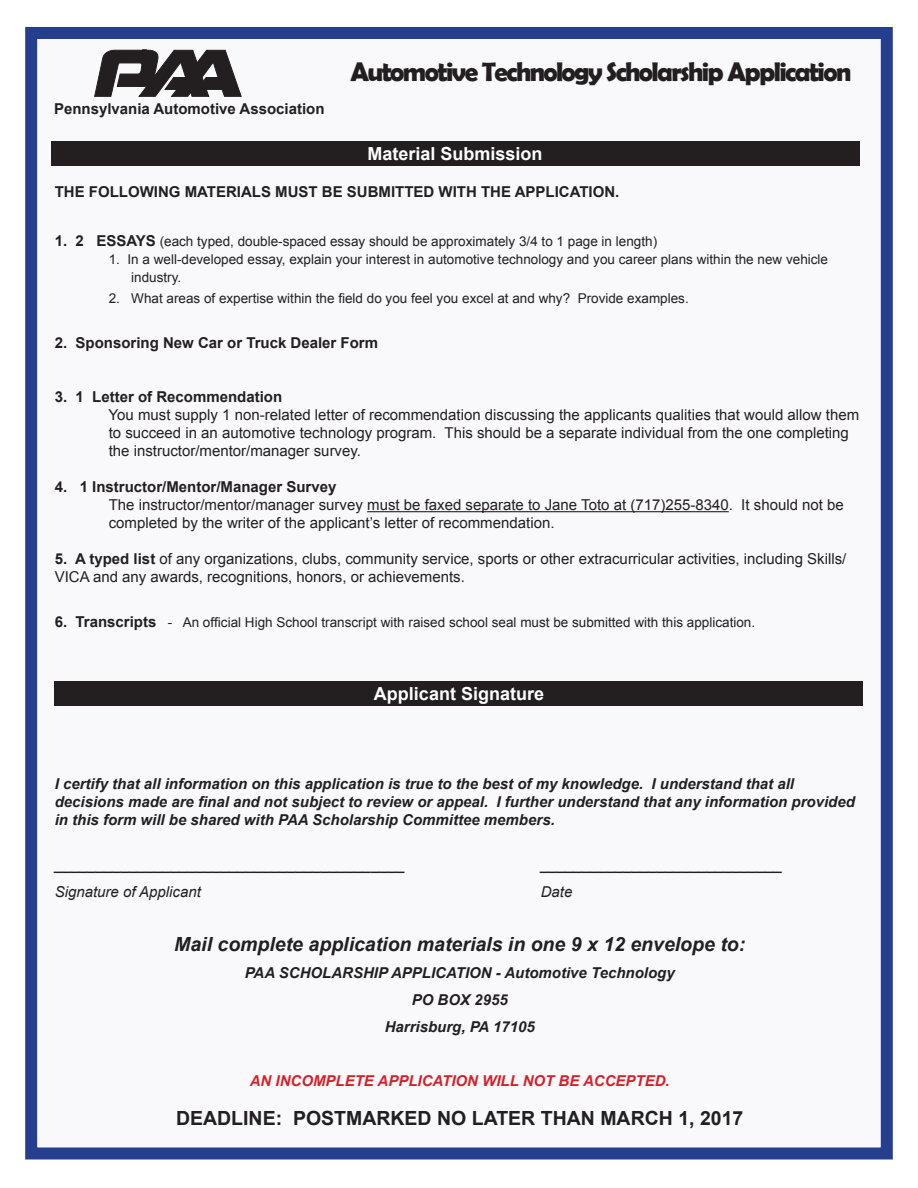
<style>
.page{position:relative;width:918px;height:1188px;background:#fff}
.page>*{position:absolute;margin:0;border:0;box-sizing:border-box;transform-origin:0 0}
.t1{font:700 27px "Berlin Sans FB Demi";letter-spacing:-.06em;color:#231f20}
.t2{font:italic 700 19.5px "Arial";color:#231f20}
.t3{font:700 19.5px "Arial";color:#231f20}
.t4{font:700 18px "Arial";color:#fff}
.t5{font:15px/18px "Arial";color:#231f20}
.t6{font:italic 700 15px/18px "Arial";color:#231f20}
.t7{font:700 15px "Arial";color:#231f20}
.t8{font:italic 15px "Arial";color:#231f20}
.t9{font:italic 700 15px "Arial";color:#d1232a}
.t10{font:13.5px "Arial";color:#231f20}
.s1{font-weight:700;font-size:15px}
.s2{font-weight:700}
</style>
<div class="page">
<div style="left:25px;top:27px;width:868px;height:1133px;background:#f9f8fb;border:12px solid #253f8e"></div>
<div style="left:51px;top:141px;width:808px;height:25px;background:#231f20"></div>
<hr style="left:367px;top:511px;width:362px;height:1px;background:#231f20">
<svg style="left:94px;top:49px;width:148px;height:48px"></svg>
<div style="left:55px;top:681px;width:808px;height:25px;background:#231f20"></div>
<p class="t7" style="left:54px;top:99px;width:272px">Pennsylvania Automotive Association</p>
<p class="t1" style="left:350px;top:56px;width:502px">Automotive Technology Scholarship Application</p>
<p class="t4" style="left:368px;top:141px;width:177px">Material Submission</p>
<p class="t7" style="left:55px;top:181px;width:566px">THE FOLLOWING MATERIALS MUST BE SUBMITTED WITH THE APPLICATION.</p>
<p class="t10" style="left:55px;top:233px;width:604px"><span class="s1">1. 2 ESSAYS</span> (each typed, double-spaced essay should be approximately 3/4 to 1 page in length)</p>
<p class="t10" style="left:109px;top:251px;width:721px">1. In a well-developed essay, explain your interest in automotive technology and you career plans within the new vehicle</p>
<p class="t10" style="left:131px;top:269px;width:52px">industry.</p>
<p class="t10" style="left:109px;top:290px;width:582px">2. What areas of expertise within the field do you feel you excel at and why? Provide examples.</p>
<p class="t7" style="left:55px;top:333px;width:325px">2. Sponsoring New Car or Truck Dealer Form</p>
<p class="t7" style="left:55px;top:387px;width:229px">3. 1 Letter of Recommendation</p>
<p class="t5" style="left:109px;top:406px;width:752px">You must supply 1 non-related letter of recommendation discussing the applicants qualities that would allow them</p>
<p class="t5" style="left:109px;top:424px;width:742px">to succeed in an automotive technology program. This should be a separate individual from the one completing</p>
<p class="t5" style="left:109px;top:442px;width:254px">the instructor/mentor/manager survey.</p>
<p class="t7" style="left:55px;top:477px;width:283px">4. 1 Instructor/Mentor/Manager Survey</p>
<p class="t5" style="left:109px;top:496px;width:737px">The instructor/mentor/manager survey must be faxed separate to Jane Toto at (717)255-8340. It should not be</p>
<p class="t5" style="left:109px;top:514px;width:447px">completed by the writer of the applicant’s letter of recommendation.</p>
<p class="t5" style="left:55px;top:550px;width:793px"><span class="s2">5. A typed list</span> of any organizations, clubs, community service, sports or other extracurricular activities, including Skills/<br>VICA and any awards, recognitions, honors, or achievements.</p>
<p class="t10" style="left:55px;top:614px;width:702px"><span class="s1">6. Transcripts</span> - An official High School transcript with raised school seal must be submitted with this application.</p>
<p class="t4" style="left:374px;top:682px;width:172px">Applicant Signature</p>
<p class="t6" style="left:55px;top:775px;width:802px">I certify that all information on this application is true to the best of my knowledge. I understand that all decisions made are final and not subject to review or appeal. I further understand that any information provided in this form will be shared with PAA Scholarship Committee members.</p>
<p class="t8" style="left:55px;top:855px;width:352px">__________________________________________</p>
<p class="t8" style="left:541px;top:855px;width:243px">_____________________________</p>
<p class="t8" style="left:55px;top:882px;width:148px">Signature of Applicant</p>
<p class="t8" style="left:541px;top:882px;width:33px">Date</p>
<p class="t2" style="left:174px;top:931px;width:573px">Mail complete application materials in one 9 x 12 envelope to:</p>
<p class="t6" style="left:245px;top:964px;width:432px">PAA SCHOLARSHIP APPLICATION - Automotive Technology</p>
<p class="t6" style="left:412px;top:991px;width:97px">PO BOX 2955</p>
<p class="t6" style="left:385px;top:1018px;width:152px">Harrisburg, PA 17105</p>
<p class="t9" style="left:250px;top:1071px;width:421px">AN INCOMPLETE APPLICATION WILL NOT BE ACCEPTED.</p>
<p class="t3" style="left:176px;top:1105px;width:569px">DEADLINE: POSTMARKED NO LATER THAN MARCH 1, 2017</p>
</div>
